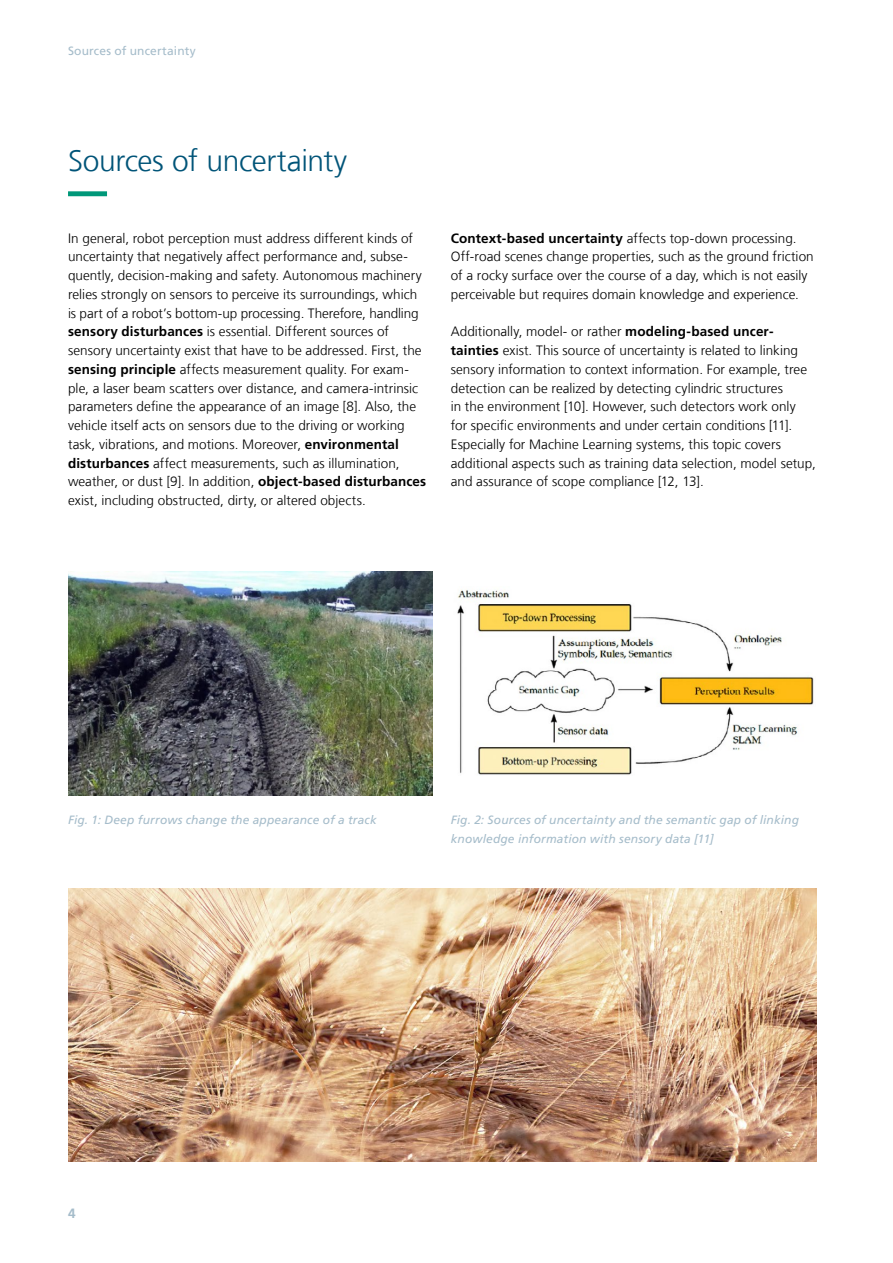
<style>
.page{position:relative;width:893px;height:1263px;background:#fff}
.page>*{position:absolute;margin:0;border:0;box-sizing:border-box;transform-origin:0 0}
.Ueberschrift_20_24_blue_gruen_Linie_unte{font:300 30px "Frutiger LT Com";letter-spacing:-.015em;color:#005478}
.Fliesstext_9_12_5_schwarz{font:300 13.5px/18.8px "Frutiger LT Com";letter-spacing:.005em;color:#000}
.t1{font:700 13.5px "Frutiger LT Com";color:#a5bcca}
.Bildtext_Marginal_8_12_5_grey{font:italic 12px/18.8px "Frutiger LT Com";letter-spacing:.01em;color:#a5bcca}
.Kolumne{font:12px "Frutiger LT Com";letter-spacing:.01em;color:#a5bcca}
.s1{font-weight:700}
</style>
<div class="page">
<img style="left:68px;top:889px;width:748px;height:272px">
<svg style="left:68px;top:191px;width:39px;height:5px"></svg>
<img style="left:68px;top:572px;width:364px;height:223px">
<img style="left:457px;top:589px;width:357px;height:186px">
<p class="Kolumne" style="left:68px;top:44px;width:129px">Sources of uncertainty</p>
<p class="Ueberschrift_20_24_blue_gruen_Linie_unte" style="left:68px;top:144px;width:281px">Sources of uncertainty</p>
<p class="Fliesstext_9_12_5_schwarz" style="left:68px;top:229px;width:360px">In general, robot perception must address different kinds of uncertainty that negatively affect performance and, subse&shy;quently, decision-making and safety. Autonomous machinery relies strongly on sensors to perceive its surroundings, which is part of a robot’s bottom-up processing. Therefore, handling <span class="s1">sensory disturbances</span> is essential. Different sources of sensory uncertainty exist that have to be addressed. First, the <span class="s1">sensing principle</span> affects measurement quality. For exam&shy;ple, a laser beam scatters over distance, and camera-intrinsic parameters define the appearance of an image [8]. Also, the vehicle itself acts on sensors due to the driving or working task, vibrations, and motions. Moreover, <span class="s1">environmental disturbances</span> affect measurements, such as illumination, weather, or dust [9]. In addition, <span class="s1">object-based disturbances </span>exist, including obstructed, dirty, or altered objects.</p>
<p class="Fliesstext_9_12_5_schwarz" style="left:451px;top:229px;width:365px"><span class="s1">Context-based uncertainty</span> affects top-down processing.<br>Off-road scenes change properties, such as the ground friction of a rocky surface over the course of a day, which is not easily perceivable but requires domain knowledge and experience.</p>
<p class="Fliesstext_9_12_5_schwarz" style="left:451px;top:322px;width:367px">Additionally, model- or rather <span class="s1">modeling-based uncer&shy;tainties</span> exist. This source of uncertainty is related to linking sensory information to context information. For example, tree detection can be realized by detecting cylindric structures<br>in the environment [10]. However, such detectors work only<br>for specific environments and under certain conditions [11].<br>Especially for Machine Learning systems, this topic covers additional aspects such as training data selection, model setup, and assurance of scope compliance [12, 13].</p>
<p class="Bildtext_Marginal_8_12_5_grey" style="left:68px;top:810px;width:310px">Fig. 1: Deep furrows change the appearance of a track</p>
<p class="Bildtext_Marginal_8_12_5_grey" style="left:451px;top:810px;width:350px">Fig. 2: Sources of uncertainty and the semantic gap of linking knowledge information with sensory data [11]</p>
<p class="t1" style="left:68px;top:1205px;width:9px">4</p>
</div>
